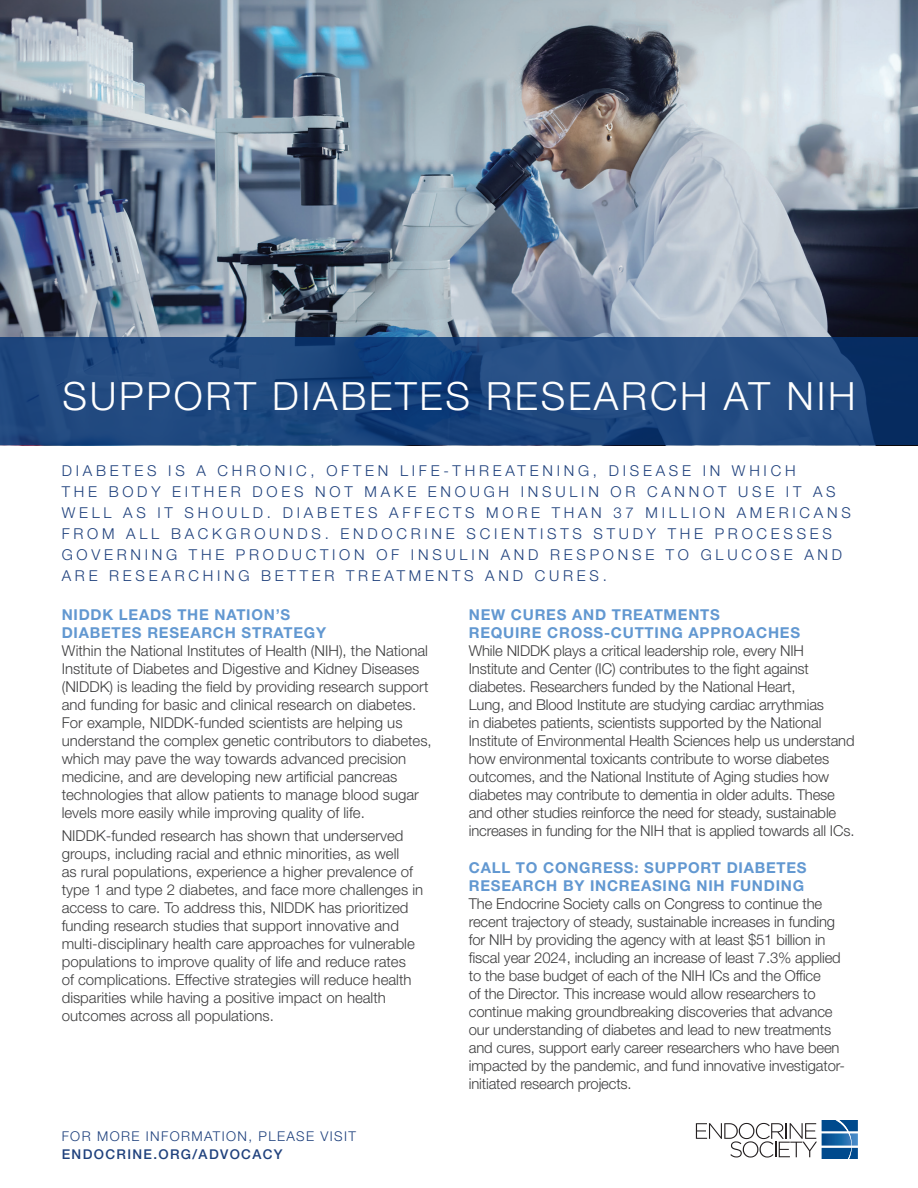
<style>
.page{position:relative;width:918px;height:1188px;background:#fff}
.page>*{position:absolute;margin:0;border:0;box-sizing:border-box;transform-origin:0 0}
.t1{font:300 39px "Helvetica Neue LT Std";letter-spacing:.07em;color:#fff}
.body{font:300 15px/18px "Helvetica Neue LT Std";letter-spacing:-.01em;color:#3e3e3f}
.body-2{font:300 15px/21px "Helvetica Neue LT Std";letter-spacing:.25em;color:#1f417d}
.t2{font:700 15px/18px "Helvetica Neue LT Std";letter-spacing:.05em;color:#6298d1}
.body-3{font:300 13.5px/18px "Helvetica Neue LT Std";letter-spacing:.1em;color:#1f417d}
.s1{font-weight:500}
</style>
<div class="page">
<img style="left:0;top:0;width:918px;height:338px">
<svg style="left:696px;top:1120px;width:162px;height:39px"></svg>
<svg style="left:0;top:338px;width:918px;height:108px;background:#1e477d"></svg>
<p class="t1" style="left:62px;top:372px;width:795px">SUPPORT DIABETES RESEARCH AT NIH</p>
<p class="body-2" style="left:62px;top:460px;width:791px">DIABETES IS A CHRONIC, OFTEN LIFE-THREATENING, DISEASE IN WHICH<br>THE BODY EITHER DOES NOT MAKE ENOUGH INSULIN OR CANNOT USE IT AS WELL AS IT SHOULD. DIABETES AFFECTS MORE THAN 37 MILLION AMERICANS FROM ALL BACKGROUNDS. ENDOCRINE SCIENTISTS STUDY THE PROCESSES GOVERNING THE PRODUCTION OF INSULIN AND RESPONSE TO GLUCOSE AND ARE RESEARCHING BETTER TREATMENTS AND CURES.</p>
<p class="t2" style="left:62px;top:605px;width:266px">NIDDK LEADS THE NATION’S<br>DIABETES RESEARCH STRATEGY</p>
<p class="body" style="left:62px;top:641px;width:372px">Within the National Institutes of Health (NIH), the National Institute of Diabetes and Digestive and Kidney Diseases (NIDDK) is leading the field by providing research support and funding for basic and clinical research on diabetes.<br>For example, NIDDK-funded scientists are helping us understand the complex genetic contributors to diabetes, which may pave the way towards advanced precision medicine, and are developing new artificial pancreas technologies that allow patients to manage blood sugar levels more easily while improving quality of life.</p>
<p class="body" style="left:62px;top:826px;width:363px">NIDDK-funded research has shown that underserved groups, including racial and ethnic minorities, as well<br>as rural populations, experience a higher prevalence of type 1 and type 2 diabetes, and face more challenges in access to care. To address this, NIDDK has prioritized funding research studies that support innovative and multi-disciplinary health care approaches for vulnerable populations to improve quality of life and reduce rates<br>of complications. Effective strategies will reduce health disparities while having a positive impact on health outcomes across all populations.</p>
<p class="t2" style="left:469px;top:605px;width:333px">NEW CURES AND TREATMENTS<br>REQUIRE CROSS-CUTTING APPROACHES</p>
<p class="body" style="left:469px;top:641px;width:387px">While NIDDK plays a critical leadership role, every NIH Institute and Center (IC) contributes to the fight against diabetes. Researchers funded by the National Heart,<br>Lung, and Blood Institute are studying cardiac arrythmias<br>in diabetes patients, scientists supported by the National Institute of Environmental Health Sciences help us understand how environmental toxicants contribute to worse diabetes outcomes, and the National Institute of Aging studies how diabetes may contribute to dementia in older adults. These and other studies reinforce the need for steady, sustainable increases in funding for the NIH that is applied towards all ICs.</p>
<p class="t2" style="left:469px;top:858px;width:339px">CALL TO CONGRESS: SUPPORT DIABETES<br>RESEARCH BY INCREASING NIH FUNDING</p>
<p class="body" style="left:469px;top:894px;width:378px">The Endocrine Society calls on Congress to continue the recent trajectory of steady, sustainable increases in funding for NIH by providing the agency with at least $51 billion in fiscal year 2024, including an increase of least 7.3% applied to the base budget of each of the NIH ICs and the Office<br>of the Director. This increase would allow researchers to continue making groundbreaking discoveries that advance our understanding of diabetes and lead to new treatments and cures, support early career researchers who have been impacted by the pandemic, and fund innovative investigator&shy;initiated research projects.</p>
<p class="body-3" style="left:62px;top:1127px;width:296px">FOR MORE INFORMATION, PLEASE VISIT<br><span class="s1">ENDOCRINE.ORG/ADVOCACY</span></p>
</div>
